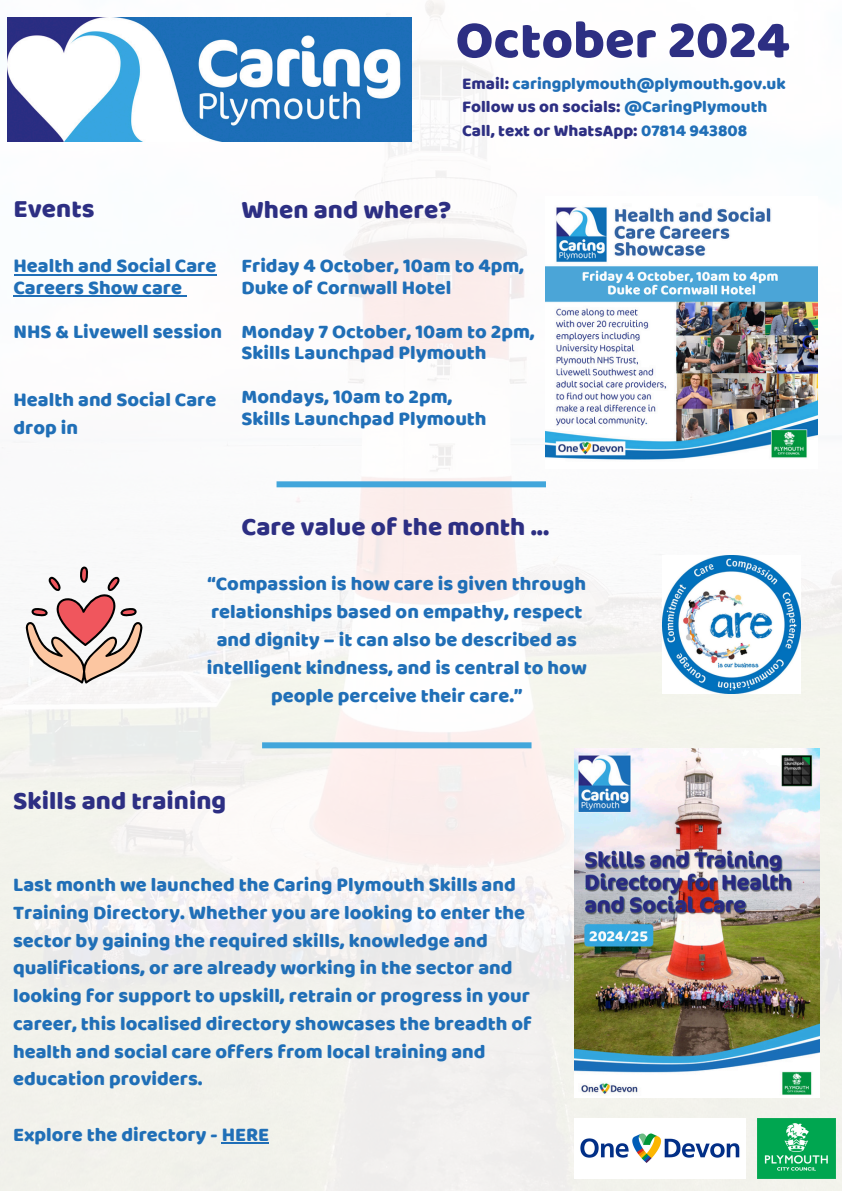
<style>
.page{position:relative;width:842px;height:1191px;background:#fff}
.page>*{position:absolute;margin:0;border:0;box-sizing:border-box;transform-origin:0 0}
.t1{font:54px "Baloo";color:#2d2f83}
.t2{font:26px "Baloo";color:#2d2f83}
.t3{font:20px/27.8px "Baloo";color:#206fb7}
.t4{font:17px "Baloo";color:#2d2f83}
.t5{font:17px "Baloo";color:#206fb7}
.s1{color:#2d2f83}
.s2{color:#206fb7}
</style>
<div class="page">
<img style="left:0;top:0;width:842px;height:1190px">
<img style="left:575px;top:1117px;width:171px;height:60px">
<img style="left:758px;top:1117px;width:77px;height:60px">
<img style="left:7px;top:17px;width:404px;height:124px">
<img style="left:575px;top:748px;width:245px;height:348px">
<svg style="left:25px;top:565px;width:118px;height:118px"></svg>
<img style="left:662px;top:555px;width:138px;height:138px">
<img style="left:546px;top:196px;width:271px;height:272px">
<hr style="left:14px;top:274px;width:202px;height:1px;background:#206fb7">
<hr style="left:14px;top:295px;width:168px;height:2px;background:#206fb7">
<hr style="left:222px;top:1142px;width:47px;height:1px;background:#206fb7">
<div style="left:277px;top:481px;width:269px;height:6px;background:#42a6db"></div>
<div style="left:262px;top:742px;width:269px;height:6px;background:#42a6db"></div>
<h2 class="t1" style="left:456px;top:7px;width:335px">October 2024</h2>
<h2 class="t5" style="left:462px;top:73px;width:325px"><span class="s1">Email:</span> caringplymouth@plymouth.gov.uk</h2>
<h3 class="t4" style="left:462px;top:96px;width:307px">Follow us on socials: <span class="s2">@CaringPlymouth</span></h3>
<h3 class="t4" style="left:462px;top:120px;width:287px">Call, text or WhatsApp: <span class="s2">07814 943808</span></h3>
<h3 class="t2" style="left:14px;top:193px;width:83px">Events</h3>
<h3 class="t3" style="left:14px;top:254px;width:204px;line-height:21.8px">Health and Social Care<br>Careers Show care</h3>
<h3 class="t3" style="left:14px;top:317px;width:210px">NHS &amp; Livewell session</h3>
<h3 class="t3" style="left:14px;top:385px;width:204px">Health and Social Care drop in</h3>
<p class="t2" style="left:241px;top:194px;width:211px">When and where?</p>
<h2 class="t3" style="left:241px;top:254px;width:284px;line-height:21.8px">Friday 4 October, 10am to 4pm,<br>Duke of Cornwall Hotel</h2>
<h3 class="t3" style="left:241px;top:320px;width:295px;line-height:21.8px">Monday 7 October, 10am to 2pm,<br>Skills Launchpad Plymouth</h3>
<h3 class="t3" style="left:241px;top:385px;width:247px;line-height:21.8px">Mondays, 10am to 2pm,<br>Skills Launchpad Plymouth</h3>
<h3 class="t2" style="left:241px;top:511px;width:309px">Care value of the month ...</h3>
<p class="t3" style="left:207px;top:569px;width:382px;text-align:center">“Compassion is how care is given through relationships based on empathy, respect and dignity – it can also be described as intelligent kindness, and is central to how people perceive their care.”</p>
<p class="t2" style="left:13px;top:784px;width:215px">Skills and training</p>
<p class="t3" style="left:13px;top:870px;width:520px">Last month we launched the Caring Plymouth Skills and Training Directory. Whether you are looking to enter the sector by gaining the required skills, knowledge and qualifications, or are already working in the sector and looking for support to upskill, retrain or progress in your career, this localised directory showcases the breadth of health and social care offers from local training and education providers.</p>
<h2 class="t3" style="left:13px;top:1119px;width:258px">Explore the directory - HERE</h2>
</div>
